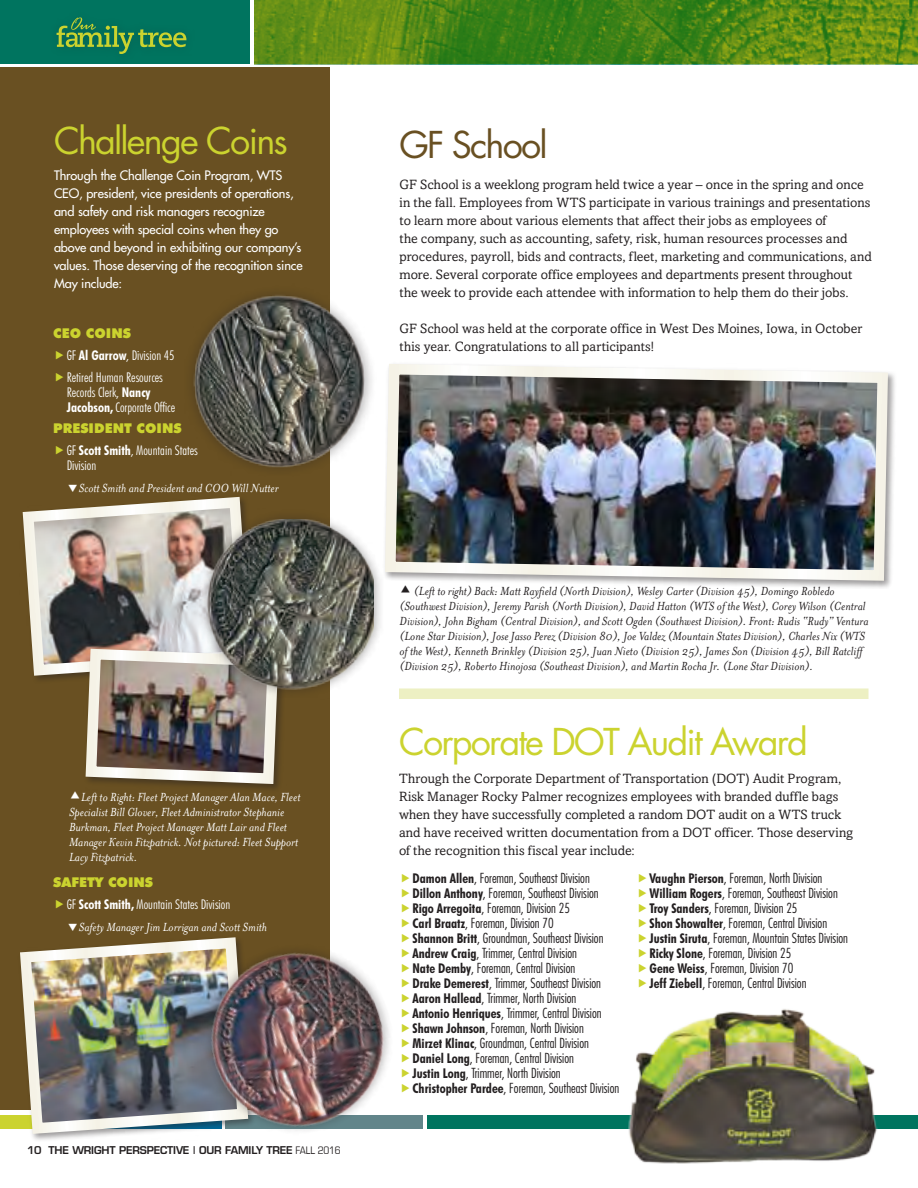
<style>
.page{position:relative;width:918px;height:1188px;background:#fff}
.page>*{position:absolute;margin:0;border:0;box-sizing:border-box;transform-origin:0 0}
.t1{font:36px "Futura";letter-spacing:-.05em;color:#cbd32f}
.t2{font:36px "Futura";letter-spacing:-.05em;color:#695022}
.t3{font:13.5px/18px "Amasis";letter-spacing:.005em;color:#231f20}
.t4{font:300 condensed 13.5px/15px "Futura";color:#231f20}
.t5{font:italic 13.5px/15px "Mrs Eaves";color:#231f20}
.t6{font:italic 13.5px/15px "Mrs Eaves";color:#fff}
.t7{font:300 condensed 13.5px/21.8px "Futura BT";color:#fff}
.t8{font:900 13.5px "Futura BT";color:#cbd32f}
.t9{font:12.75px/18px "Futura";letter-spacing:-.01em;color:#fff}
.t10{font:600 10.5px "Eurostile";letter-spacing:-.015em;color:#231f20}
.s1{font-weight:900;font-stretch:normal;color:#cbd32f}
.s2{font-weight:700}
.s3{font-family:"Futura BT";font-weight:300;font-style:normal;font-stretch:condensed}
.s4{font-weight:400;font-stretch:condensed}
.s5{font-family:"Futura BT";font-weight:700}
</style>
<div class="page">
<div style="left:0;top:1115px;width:66px;height:14px;background:#cbd32f"></div>
<div style="left:427px;top:1115px;width:491px;height:14px;background:#00745f"></div>
<img style="left:255px;top:0;width:663px;height:64px">
<div style="left:0;top:0;width:250px;height:64px;background:#00745f"></div>
<svg style="left:57px;top:17px;width:129px;height:37px"></svg>
<div style="left:0;top:68px;width:330px;height:1042px;background:#695022"></div>
<img style="left:385px;top:364px;width:508px;height:222px">
<img style="left:628px;top:1009px;width:250px;height:155px">
<img style="left:192px;top:295px;width:180px;height:174px">
<svg style="left:22px;top:496px;width:222px;height:91px"></svg>
<img style="left:20px;top:941px;width:157px;height:198px">
<div style="left:197px;top:508px;width:188px;height:191px;background:#231f20;opacity:.45"></div>
<img style="left:284px;top:519px;width:90px;height:180px">
<div style="left:399px;top:689px;width:469px;height:10px;background:#edf0c3"></div>
<svg style="left:177px;top:940px;width:10px;height:191px;background:#808689"></svg>
<img style="left:187px;top:937px;width:236px;height:194px">
<svg style="left:402px;top:937px;width:21px;height:157px"></svg>
<img style="left:28px;top:502px;width:256px;height:287px">
<p class="t1" style="left:54px;top:116px;width:235px">Challenge Coins</p>
<p class="t9" style="left:54px;top:166px;width:250px">Through the Challenge Coin Program, WTS CEO, president, vice presidents of operations, and safety and risk managers recognize employees with special coins when they go above and beyond in exhibiting our company’s values. Those deserving of the recognition since May include:</p>
<p class="t7" style="left:67px;top:322px;width:109px;text-indent:-14px"><span class="s1">CEO COINS<br></span>GF <span class="s2">Al Garrow</span>, Division 45<br>Retired Human Resources</p>
<p class="t7" style="left:67px;top:384px;width:110px;line-height:15px">Records Clerk, <span class="s2">Nancy<br>Jacobson,</span> Corporate Office</p>
<p class="t7" style="left:67px;top:418px;width:133px;text-indent:-14px"><span class="s1">PRESIDENT COINS<br></span>GF <span class="s2">Scott Smith</span>, Mountain States</p>
<p class="t6" style="left:79px;top:455px;width:201px;line-height:21.8px;text-indent:-12px"><span class="s3">Division<br></span>Scott Smith and President and COO Will Nutter</p>
<p class="t6" style="left:69px;top:789px;width:233px;text-indent:12px">Left to Right: Fleet Project Manager Alan Mace, Fleet Specialist Bill Glover, Fleet Administrator Stephanie Burkman, Fleet Project Manager Matt Lair and Fleet Manager Kevin Fitzpatrick. Not pictured: Fleet Support Lacy Fitzpatrick.</p>
<p class="t8" style="left:53px;top:874px;width:101px">SAFETY COINS</p>
<p class="t7" style="left:67px;top:893px;width:165px">GF <span class="s2">Scott Smith,</span> Mountain States Division</p>
<p class="t6" style="left:79px;top:919px;width:190px">Safety Manager Jim Lorrigan and Scott Smith</p>
<p class="t10" style="left:27px;top:1144px;width:315px">10 THE WRIGHT PERSPECTIVE | OUR FAMILY TREE <span class="s4">FALL 2016</span></p>
<p class="t2" style="left:400px;top:119px;width:150px">GF School</p>
<p class="t3" style="left:400px;top:175px;width:474px">GF School is a weeklong program held twice a year – once in the spring and once in the fall. Employees from WTS participate in various trainings and presentations to learn more about various elements that affect their jobs as employees of<br>the company, such as accounting, safety, risk, human resources processes and procedures, payroll, bids and contracts, fleet, marketing and communications, and more. Several corporate office employees and departments present throughout the week to provide each attendee with information to help them do their jobs.</p>
<p class="t3" style="left:400px;top:319px;width:464px">GF School was held at the corporate office in West Des Moines, Iowa, in October this year. Congratulations to all participants!</p>
<p class="t5" style="left:400px;top:584px;width:470px;text-indent:14px">(Left to right) Back: Matt Rayfield (North Division), Wesley Carter (Division 45), Domingo Robledo (Southwest Division), Jeremy Parish (North Division), David Hatton (WTS of the West), Corey Wilson (Central Division), John Bigham (Central Division), and Scott Ogden (Southwest Division). Front: Rudis “Rudy” Ventura (Lone Star Division), Jose Jasso Perez (Division 80), Joe Valdez (Mountain States Division), Charles Nix (WTS of the West), Kenneth Brinkley (Division 25), Juan Nieto (Division 25), James Son (Division 45), Bill Ratcliff (Division 25), Roberto Hinojosa (Southeast Division), and Martin Rocha Jr. (Lone Star Division).</p>
<p class="t1" style="left:399px;top:717px;width:410px">Corporate DOT Audit Award</p>
<p class="t3" style="left:399px;top:769px;width:456px">Through the Corporate Department of Transportation (DOT) Audit Program, Risk Manager Rocky Palmer recognizes employees with branded duffle bags when they have successfully completed a random DOT audit on a WTS truck and have received written documentation from a DOT officer. Those deserving of the recognition this fiscal year include:</p>
<p class="t4" style="left:412px;top:871px;width:208px"><span class="s5">Damon Allen</span>, Foreman, Southeast Division <span class="s5">Dillon Anthony</span>, Foreman, Southeast Division <span class="s5">Rigo Arregoita</span>, Foreman, Division 25<br><span class="s5">Carl Braatz</span>, Foreman, Division 70<br><span class="s5">Shannon Britt</span>, Groundman, Southeast Division <span class="s5">Andrew Craig</span>, Trimmer, Central Division<br><span class="s5">Nate Demby</span>, Foreman, Central Division<br><span class="s5">Drake Demerest</span>, Trimmer, Southeast Division <span class="s5">Aaron Hallead</span>, Trimmer, North Division<br><span class="s5">Antonio Henriques</span>, Trimmer, Central Division <span class="s5">Shawn Johnson</span>, Foreman, North Division<br><span class="s5">Mirzet Klinac</span>, Groundman, Central Division <span class="s5">Daniel Long</span>, Foreman, Central Division<br><span class="s5">Justin Long</span>, Trimmer, North Division<br><span class="s5">Christopher Pardee</span>, Foreman, Southeast Division</p>
<p class="t4" style="left:650px;top:871px;width:200px"><span class="s5">Vaughn Pierson</span>, Foreman, North Division <span class="s5">William Rogers</span>, Foreman, Southeast Division <span class="s5">Troy Sanders</span>, Foreman, Division 25<br><span class="s5">Shon Showalter</span>, Foreman, Central Division <span class="s5">Justin Siruta</span>, Foreman, Mountain States Division <span class="s5">Ricky Slone</span>, Foreman, Division 25<br><span class="s5">Gene Weiss</span>, Foreman, Division 70<br><span class="s5">Jeff Ziebell</span>, Foreman, Central Division</p>
</div>
